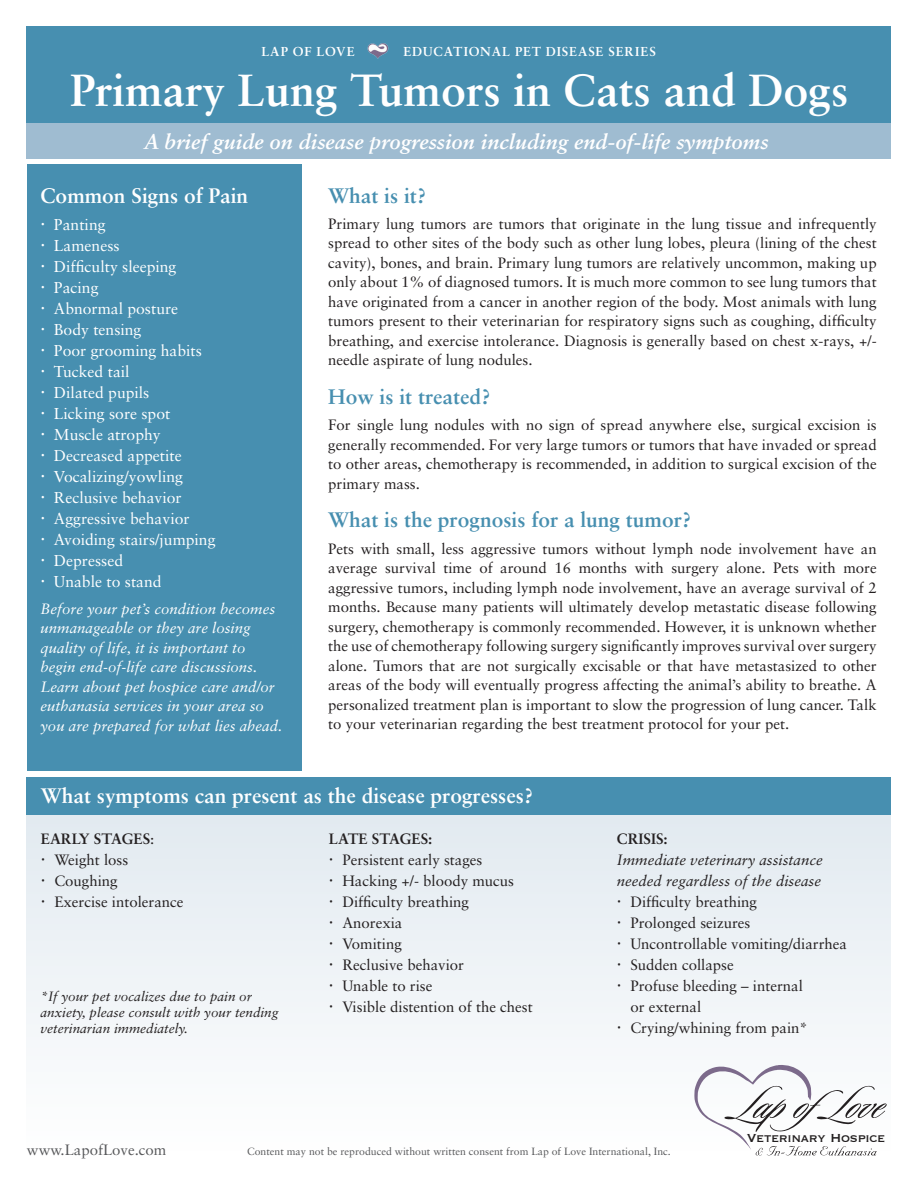
<style>
.page{position:relative;width:918px;height:1188px;background:#fff}
.page>*{position:absolute;margin:0;border:0;box-sizing:border-box;transform-origin:0 0}
.t1{font:700 45px "Sabon";color:#fff}
.t2{font:700 21px "Sabon";color:#fff}
.t3{font:italic 700 21px "Sabon";color:#fff}
.t4{font:700 21px "Sabon";color:#478fb0}
.t5{font:15.75px/21px "Sabon";color:#fff}
.t6{font:15.3px "Copperplate";letter-spacing:-.03em;color:#231f20;scale:.96 1}
.t7{font:15px/19.5px "Sabon";color:#231f20;text-align:justify}
.t8{font:italic 15px/19.5px "Sabon";color:#fff}
.t9{font:italic 15px/21px "Sabon";color:#231f20}
.t10{font:700 15px "Sabon";color:#231f20}
.t11{font:15px "Sabon";color:#57585a}
.t12{font:italic 13.5px/16.2px "Sabon";color:#231f20}
.t13{font:700 13.05px "Sabon";letter-spacing:.07em;color:#fff}
.t14{font:10.5px "Sabon";color:#57585a}
.s1{font-weight:700}
</style>
<div class="page">
<div style="left:27px;top:165px;width:275px;height:606px;background:#478fb0"></div>
<svg style="left:27px;top:814px;width:864px;height:251px;fill:#ecf1f5"></svg>
<div style="left:27px;top:777px;width:864px;height:37px;background:#478fb0"></div>
<div style="left:27px;top:27px;width:864px;height:97px;background:#478fb0"></div>
<div style="left:27px;top:123px;width:864px;height:36px;background:#9fbcd1"></div>
<svg style="left:694px;top:1065px;width:193px;height:90px"></svg>
<img style="left:368px;top:43px;width:21px;height:16px">
<p class="t13" style="left:261px;top:43px;width:93px">Lap of Love</p>
<p class="t13" style="left:403px;top:43px;width:246px">Educational Pet Disease Series</p>
<h1 class="t1" style="left:70px;top:63px;width:780px">Primary Lung Tumors in Cats and Dogs</h1>
<h2 class="t3" style="left:144px;top:129px;width:626px">A brief guide on disease progression including end-of-life symptoms</h2>
<h2 class="t2" style="left:40px;top:182px;width:209px">Common Signs of Pain</h2>
<p class="t5" style="left:54px;top:214px;width:163px">Panting<br>Lameness<br>Difficulty sleeping<br>Pacing<br>Abnormal posture<br>Body tensing<br>Poor grooming habits<br>Tucked tail<br>Dilated pupils<br>Licking sore spot<br>Muscle atrophy<br>Decreased appetite<br>Vocalizing/yowling<br>Reclusive behavior<br>Aggressive behavior<br>Avoiding stairs/jumping<br>Depressed<br>Unable to stand</p>
<p class="t8" style="left:40px;top:599px;width:243px">Before your pet’s condition becomes unmanageable or they are losing quality of life, it is important to begin end-of-life care discussions.<br>Learn about pet hospice care and/or euthanasia services in your area so you are prepared for what lies ahead.</p>
<h2 class="t4" style="left:328px;top:182px;width:100px">What is it?</h2>
<p class="t7" style="left:328px;top:214px;width:550px">Primary lung tumors are tumors that originate in the lung tissue and infrequently spread to other sites of the body such as other lung lobes, pleura (lining of the chest cavity), bones, and brain. Primary lung tumors are relatively uncommon, making up only about 1% of diagnosed tumors. It is much more common to see lung tumors that have originated from a cancer in another region of the body. Most animals with lung tumors present to their veterinarian for respiratory signs such as coughing, difficulty breathing, and exercise intolerance. Diagnosis is generally based on chest x-rays, +/- needle aspirate of lung nodules.</p>
<h2 class="t4" style="left:328px;top:384px;width:164px">How is it treated?</h2>
<p class="t7" style="left:328px;top:415px;width:550px">For single lung nodules with no sign of spread anywhere else, surgical excision is generally recommended. For very large tumors or tumors that have invaded or spread to other areas, chemotherapy is recommended, in addition to surgical excision of the primary mass.</p>
<h2 class="t4" style="left:328px;top:507px;width:364px">What is the prognosis for a lung tumor?</h2>
<p class="t7" style="left:328px;top:539px;width:550px">Pets with small, less aggressive tumors without lymph node involvement have an average survival time of around 16 months with surgery alone. Pets with more aggressive tumors, including lymph node involvement, have an average survival of 2 months. Because many patients will ultimately develop metastatic disease following surgery, chemotherapy is commonly recommended. However, it is unknown whether the use of chemotherapy following surgery significantly improves survival over surgery alone. Tumors that are not surgically excisable or that have metastasized to other areas of the body will eventually progress affecting the animal’s ability to breathe. A personalized treatment plan is important to slow the progression of lung cancer. Talk to your veterinarian regarding the best treatment protocol for your pet.</p>
<h2 class="t2" style="left:41px;top:782px;width:494px">What symptoms can present as the disease progresses?</h2>
<p class="t7" style="left:54px;top:828px;width:131px;line-height:21px;text-align:left;text-indent:-13px"><span class="s1">Early stages</span> :<br>Weight loss<br>Coughing<br>Exercise intolerance</p>
<p class="t10" style="left:329px;top:829px;width:105px">Late stages :</p>
<p class="t7" style="left:342px;top:849px;width:192px;line-height:21px;text-align:left">Persistent early stages<br>Hacking +/- bloody mucus<br>Difficulty breathing<br>Anorexia<br>Vomiting<br>Reclusive behavior<br>Unable to rise<br>Visible distention of the chest</p>
<p class="t12" style="left:40px;top:988px;width:240px">*If your pet vocalizes due to pain or anxiety, please consult with your tending veterinarian immediately.</p>
<p class="t10" style="left:617px;top:829px;width:52px">Crisis:</p>
<p class="t9" style="left:617px;top:849px;width:207px">Immediate veterinary assistance needed regardless of the disease</p>
<p class="t7" style="left:630px;top:891px;width:218px;line-height:21px;text-align:left">Difficulty breathing<br>Prolonged seizures<br>Uncontrollable vomiting/diarrhea<br>Sudden collapse<br>Profuse bleeding – internal<br>or external<br>Crying/whining from pain*</p>
<p class="t11" style="left:27px;top:1141px;width:141px">www.LapofLove.com</p>
<p class="t14" style="left:247px;top:1145px;width:425px">Content may not be reproduced without written consent from Lap of Love International, Inc.</p>
<p class="t6" style="left:747px;top:1129px;width:146px">Veterinary Hospice</p>
</div>
